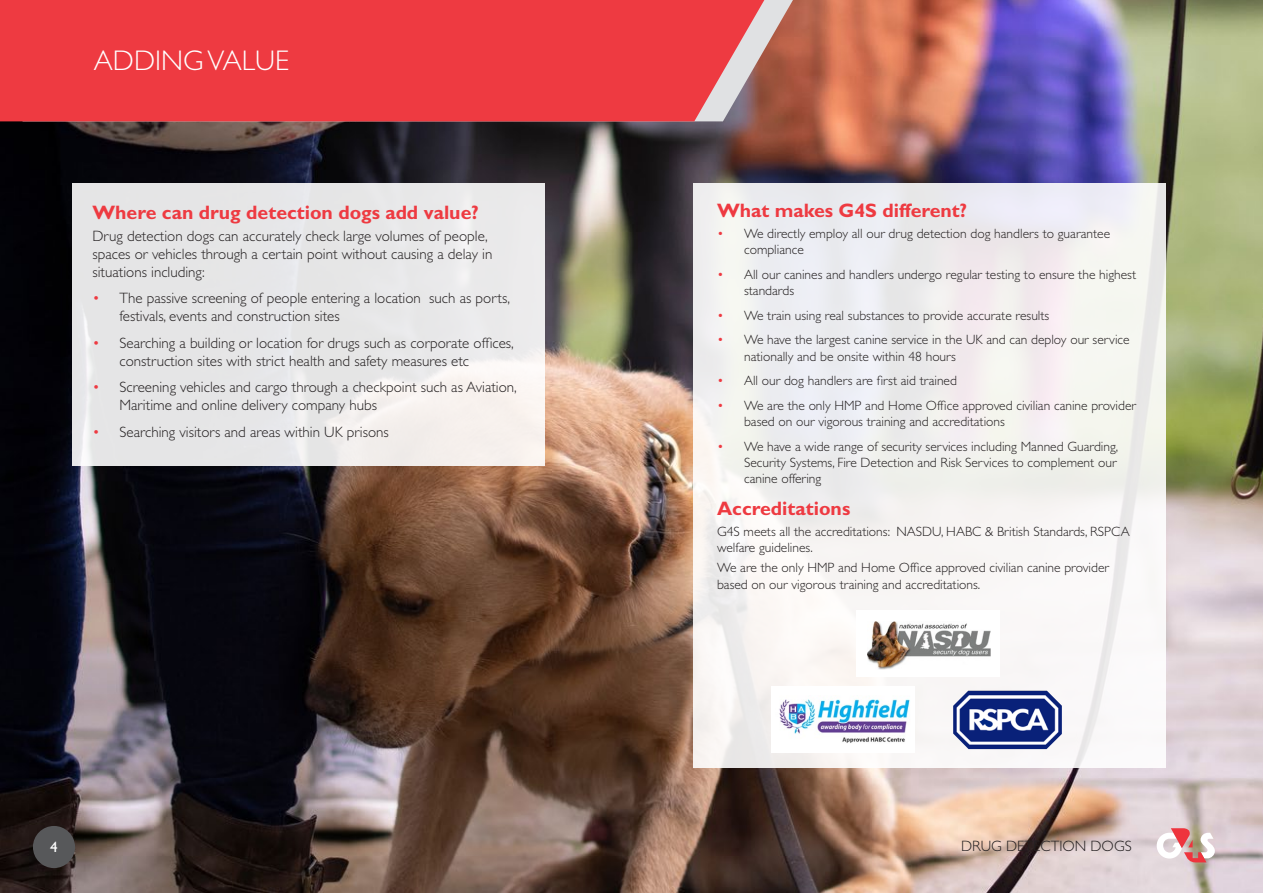
<style>
.page{position:relative;width:1263px;height:893px;background:#fff}
.page>*{position:absolute;margin:0;border:0;box-sizing:border-box;transform-origin:0 0}
.t1{font:300 28.5px "Gill Sans Std";color:#fff}
.t2{font:700 19.5px "Gill Sans Std";color:#ee3a41}
.red_bullet{font:300 15px/18px "Gill Sans Std";color:#231f20}
.red_bullet-2{font:15px "Gill Sans Std";color:#fff}
.t3{font:300 13.5px/16.2px "Gill Sans Std";color:#231f20}
.s1{color:#ee3a41}
</style>
<div class="page">
<img style="left:0;top:0;width:1263px;height:893px">
<div style="left:33px;top:826px;width:42px;height:42px;background:#57585a;border-radius:50%"></div>
<svg style="left:764px;top:0;width:29px;height:121px;background:#b17261"></svg>
<div style="left:0;top:0;width:764px;height:121px;background:#ee3a41"></div>
<div style="left:72px;top:183px;width:472px;height:283px;background:linear-gradient(to right,#e2e3e5,#f0eded)"></div>
<div style="left:693px;top:183px;width:472px;height:584px;background:#f4f2f1"></div>
<svg style="left:1157px;top:828px;width:58px;height:34px"></svg>
<div style="left:772px;top:687px;width:143px;height:66px;background:#fff"></div>
<img style="left:779px;top:699px;width:131px;height:44px">
<div style="left:857px;top:610px;width:143px;height:66px;background:#fff"></div>
<img style="left:953px;top:691px;width:109px;height:58px">
<img style="left:867px;top:621px;width:123px;height:49px">
<p class="t1" style="left:94px;top:44px;width:196px">ADDING VALUE</p>
<p class="t2" style="left:92px;top:201px;width:388px">Where can drug detection dogs add value?</p>
<p class="red_bullet" style="left:92px;top:227px;width:401px">Drug detection dogs can accurately check large volumes of people, spaces or vehicles through a certain point without causing a delay in situations including:</p>
<p class="red_bullet" style="left:119px;top:290px;width:392px;text-indent:-27px"><span class="s1">•</span> The passive screening of people entering a location such as ports, festivals, events and construction sites</p>
<p class="red_bullet" style="left:119px;top:334px;width:396px;text-indent:-27px"><span class="s1">•</span> Searching a building or location for drugs such as corporate offices, construction sites with strict health and safety measures etc</p>
<p class="red_bullet" style="left:119px;top:379px;width:399px;text-indent:-27px"><span class="s1">•</span> Screening vehicles and cargo through a checkpoint such as Aviation,<br>Maritime and online delivery company hubs</p>
<p class="red_bullet" style="left:92px;top:423px;width:298px"><span class="s1">•</span> Searching visitors and areas within UK prisons</p>
<p class="red_bullet-2" style="left:50px;top:838px;width:9px">4</p>
<p class="t2" style="left:717px;top:199px;width:252px">What makes G4S different?</p>
<p class="t3" style="left:744px;top:225px;width:368px;text-indent:-27px"><span class="s1">•</span> We directly employ all our drug detection dog handlers to guarantee compliance</p>
<p class="t3" style="left:744px;top:266px;width:393px;text-indent:-27px"><span class="s1">•</span> All our canines and handlers undergo regular testing to ensure the highest standards</p>
<p class="t3" style="left:717px;top:307px;width:334px"><span class="s1">•</span> We train using real substances to provide accurate results</p>
<p class="t3" style="left:744px;top:332px;width:387px;text-indent:-27px"><span class="s1">•</span> We have the largest canine service in the UK and can deploy our service nationally and be onsite within 48 hours</p>
<p class="t3" style="left:717px;top:373px;width:241px"><span class="s1">•</span> All our dog handlers are first aid trained</p>
<p class="t3" style="left:744px;top:397px;width:393px;text-indent:-27px"><span class="s1">•</span> We are the only HMP and Home Office approved civilian canine provider based on our vigorous training and accreditations</p>
<p class="t3" style="left:744px;top:438px;width:376px;text-indent:-27px"><span class="s1">•</span> We have a wide range of security services including Manned Guarding,<br>Security Systems, Fire Detection and Risk Services to complement our canine offering</p>
<p class="t2" style="left:717px;top:497px;width:135px">Accreditations</p>
<p class="t3" style="left:717px;top:523px;width:414px">G4S meets all the accreditations: NASDU, HABC &amp; British Standards, RSPCA welfare guidelines.</p>
<p class="t3" style="left:717px;top:560px;width:393px">We are the only HMP and Home Office approved civilian canine provider based on our vigorous training and accreditations.</p>
<p class="red_bullet" style="left:961px;top:837px;width:172px">DRUG DETECTION DOGS</p>
</div>
